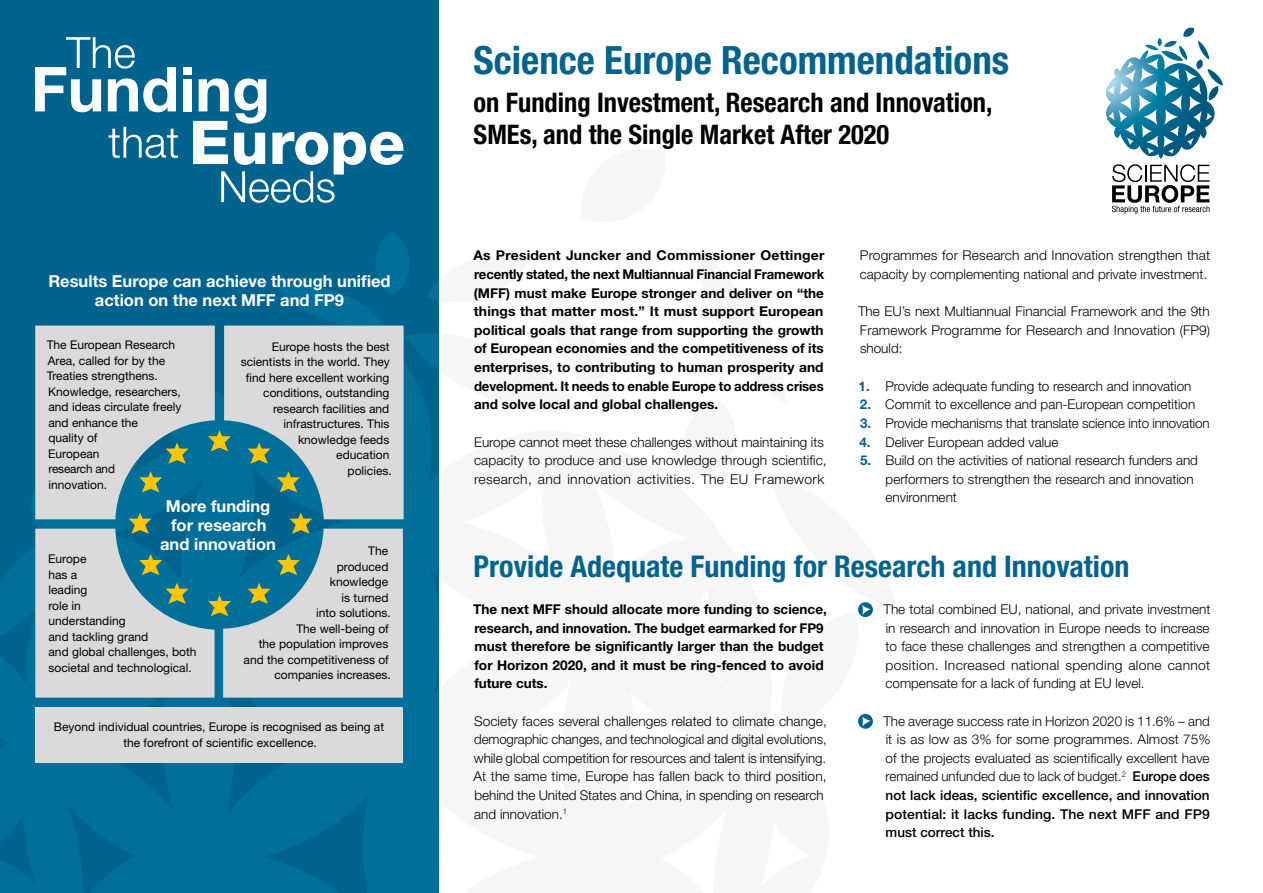
<style>
.page{position:relative;width:1263px;height:893px;background:#fff}
.page>*{position:absolute;margin:0;border:0;box-sizing:border-box;transform-origin:0 0}
.Document_Title{font:700 condensed 39px "Helvetica Neue LT Std";color:#00638e}
.Heading_1{font:700 condensed 30px "Helvetica Neue LT Std";color:#00638e}
.Document_Subtitle{font:700 condensed 27px/32.5px "Helvetica Neue LT Std";color:#000}
.t1{font:700 16.5px/18.6px "Helvetica Neue LT Std";color:#fff;text-align:center}
.List_Item__SE_bullet{font:300 13.5px/18.6px "Helvetica Neue LT Std";color:#000}
.Intro_Paragraph{font:700 13.5px/18.6px "Helvetica Neue LT Std";color:#000;text-align:justify}
.t2{font:12px/15.5px "Helvetica Neue LT Std";color:#000}
.s1{font-weight:700;color:#00638e}
.s2{font-weight:500}
</style>
<div class="page">
<div style="left:0;top:0;width:438px;height:893px;background:#00638e"></div>
<svg style="left:0;top:232px;width:438px;height:661px;fill:#006f9a"></svg>
<svg style="left:108px;top:127px;width:70px;height:31px"></svg>
<svg style="left:35px;top:37px;width:141px;height:75px"></svg>
<div style="left:183px;top:79px;width:9px;height:32px;background:#fff"></div>
<div style="left:183px;top:67px;width:9px;height:7px;background:#fff"></div>
<svg style="left:193px;top:78px;width:211px;height:125px"></svg>
<svg style="left:1105px;top:28px;width:110px;height:186px"></svg>
<svg style="left:858px;top:602px;width:15px;height:15px"></svg>
<svg style="left:858px;top:714px;width:15px;height:15px"></svg>
<div style="left:35px;top:707px;width:368px;height:56px;background:#dadada"></div>
<svg style="left:35px;top:326px;width:369px;height:372px"></svg>
<p class="t1" style="left:48px;top:272px;width:344px">Results Europe can achieve through unified action on the next MFF and FP9</p>
<p class="t2" style="left:47px;top:337px;width:136px">The European Research<br>Area, called for by the<br>Treaties strengthens.<br>Knowledge, researchers, and ideas circulate freely and enhance the<br>quality of<br>European<br>research and<br>innovation.</p>
<p class="t2" style="left:241px;top:338px;width:153px;text-align:right">Europe hosts the best scientists in the world. They find here excellent working conditions, outstanding research facilities and infrastructures. This knowledge feeds<br>education<br>policies.</p>
<p class="t1" style="left:160px;top:497px;width:117px">More funding for research and innovation</p>
<p class="t2" style="left:244px;top:543px;width:149px;text-align:right">The<br>produced<br>knowledge<br>is turned<br>into solutions.<br>The well-being of<br>the population improves and the competitiveness of companies increases.</p>
<p class="t2" style="left:48px;top:551px;width:150px">Europe<br>has a<br>leading<br>role in<br>understanding<br>and tackling grand<br>and global challenges, both societal and technological.</p>
<p class="t2" style="left:54px;top:719px;width:332px;text-align:center">Beyond individual countries, Europe is recognised as being at the forefront of scientific excellence.</p>
<p class="Document_Title" style="left:474px;top:37px;width:537px">Science Europe Recommendations</p>
<p class="Document_Subtitle" style="left:474px;top:85px;width:520px">on Funding Investment, Research and Innovation,<br>SMEs, and the Single Market After 2020</p>
<p class="Intro_Paragraph" style="left:473px;top:246px;width:352px">As President Juncker and Commissioner Oettinger recently stated, the next Multiannual Financial Framework (MFF) must make Europe stronger and deliver on “the things that matter most.” It must support European political goals that range from supporting the growth of European economies and the competitiveness of its enterprises, to contributing to human prosperity and development. It needs to enable Europe to address crises and solve local and global challenges.</p>
<p class="List_Item__SE_bullet" style="left:474px;top:432px;width:354px">Europe cannot meet these challenges without maintaining its capacity to produce and use knowledge through scientific, research, and innovation activities. The EU Framework</p>
<p class="List_Item__SE_bullet" style="left:860px;top:246px;width:352px">Programmes for Research and Innovation strengthen that capacity by complementing national and private investment.</p>
<p class="List_Item__SE_bullet" style="left:858px;top:302px;width:354px;text-align:justify">The EU’s next Multiannual Financial Framework and the 9th Framework Programme for Research and Innovation (FP9) should:</p>
<p class="List_Item__SE_bullet" style="left:859px;top:376px;width:334px"><span class="s1">1.</span> Provide adequate funding to research and innovation</p>
<p class="List_Item__SE_bullet" style="left:860px;top:395px;width:337px"><span class="s1">2.</span> Commit to excellence and pan-European competition</p>
<p class="List_Item__SE_bullet" style="left:860px;top:413px;width:351px"><span class="s1">3.</span> Provide mechanisms that translate science into innovation</p>
<p class="List_Item__SE_bullet" style="left:859px;top:432px;width:201px"><span class="s1">4.</span> Deliver European added value</p>
<p class="List_Item__SE_bullet" style="left:885px;top:451px;width:314px;text-indent:-26px"><span class="s1">5.</span> Build on the activities of national research funders and performers to strengthen the research and innovation environment</p>
<p class="Heading_1" style="left:474px;top:548px;width:657px">Provide Adequate Funding for Research and Innovation</p>
<p class="Intro_Paragraph" style="left:473px;top:599px;width:355px;text-align:left">The next MFF should allocate more funding to science, research, and innovation. The budget earmarked for FP9 must therefore be significantly larger than the budget for Horizon 2020, and it must be ring-fenced to avoid future cuts.</p>
<p class="List_Item__SE_bullet" style="left:473px;top:711px;width:355px">Society faces several challenges related to climate change, demographic changes, and technological and digital evolutions, while global competition for resources and talent is intensifying.<br>At the same time, Europe has fallen back to third position, behind the United States and China, in spending on research and innovation.<sup>1</sup></p>
<p class="List_Item__SE_bullet" style="left:883px;top:599px;width:328px;text-align:justify">The total combined EU, national, and private investment in research and innovation in Europe needs to increase to face these challenges and strengthen a competitive position. Increased national spending alone cannot compensate for a lack of funding at EU level.</p>
<p class="List_Item__SE_bullet" style="left:883px;top:711px;width:329px;text-align:justify">The average success rate in Horizon 2020 is 11.6% – and it is as low as 3% for some programmes. Almost 75% of the projects evaluated as scientifically excellent have remained unfunded due to lack of budget.<sup>2</sup> <span class="s2">Europe does not lack ideas, scientific excellence, and innovation potential: it lacks funding. The next MFF and FP9 must correct this.</span></p>
</div>
